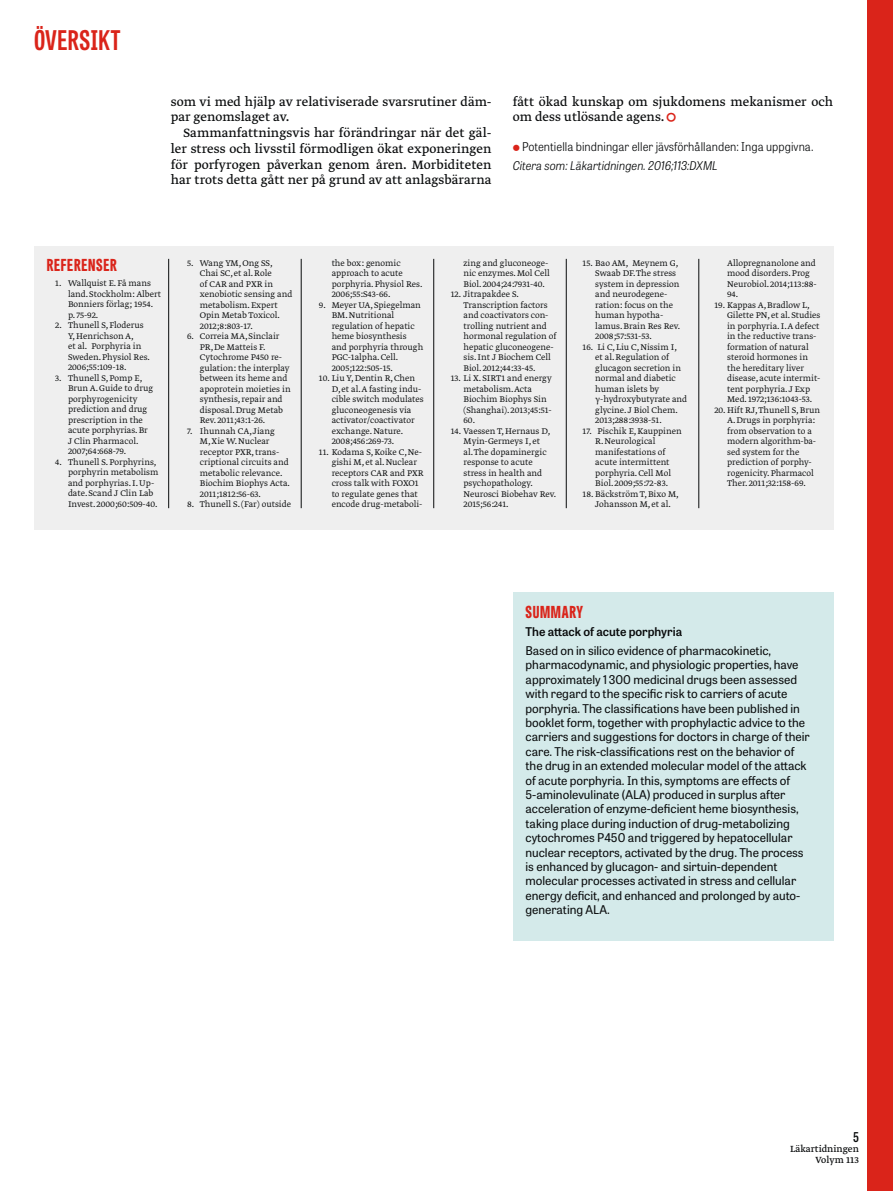
<style>
.page{position:relative;width:893px;height:1191px;background:#fff}
.page>*{position:absolute;margin:0;border:0;box-sizing:border-box;transform-origin:0 0}
.t1{font:700 27px "Tablet Gothic Compressed";letter-spacing:.02em;color:#da241a}
.t2{font:800 16.5px "Tablet Gothic Compressed";letter-spacing:.045em;color:#da241a}
.t3{font:14.25px/15.8px "Greta Text Pro Regular Min";color:#090b0c}
.t4{font:600 13.5px "Tablet Gothic Condensed";color:#090b0c}
.t5{font:12px/14.4px "Tablet Gothic";color:#090b0c}
.t6{font:300 12px "Tablet Gothic Narrow";letter-spacing:.005em;color:#090b0c}
.t7{font:italic 300 12px "Tablet Gothic Narrow";color:#090b0c}
.t8{font:600 12px "Tablet Gothic";color:#090b0c}
.t9{font:10.5px/10.5px "Greta Text Pro";color:#090b0c;text-align:right}
.t10{font:9.75px/10.5px "Greta Text Pro Light Min";color:#090b0c}
.s1{color:#da241a}
.s2{font-family:"Minion Pro"}
</style>
<div class="page">
<div style="left:867px;top:0;width:26px;height:1191px;background:#da241a"></div>
<div style="left:513px;top:592px;width:320px;height:348px;background:#d4eaea"></div>
<div style="left:34px;top:246px;width:799px;height:284px;background:#efefef"></div>
<hr style="left:168px;top:259px;width:1px;height:249px;background:#090b0c">
<hr style="left:433px;top:259px;width:1px;height:249px;background:#090b0c">
<hr style="left:301px;top:259px;width:1px;height:249px;background:#090b0c">
<hr style="left:566px;top:259px;width:1px;height:249px;background:#090b0c">
<hr style="left:698px;top:259px;width:1px;height:249px;background:#090b0c">
<h1 class="t1" style="left:34px;top:22px;width:88px">ÖVERSIKT</h1>
<h3 class="t3" style="left:171px;top:94px;width:322px">som vi med hjälp av relativiserade svarsrutiner däm&shy;par genomslaget av.</h3>
<h3 class="t3" style="left:171px;top:125px;width:322px;text-align:justify;text-indent:13px">Sammanfattningsvis har förändringar när det gäl&shy;ler stress och livsstil förmodligen ökat exponeringen för porfyrogen påverkan genom åren. Morbiditeten har trots detta gått ner på grund av att anlagsbärarna</h3>
<h3 class="t3" style="left:513px;top:94px;width:322px">fått ökad kunskap om sjukdomens mekanismer och om dess utlösande agens. <span class="s1">▲</span></h3>
<p class="t6" style="left:522px;top:139px;width:293px">Potentiella bindningar eller jävsförhållanden: Inga uppgivna.</p>
<p class="t7" style="left:513px;top:157px;width:207px">Citera som: Läkartidningen. 2016;113:DXML</p>
<h2 class="t2" style="left:47px;top:254px;width:72px">REFERENSER</h2>
<p class="t10" style="left:68px;top:278px;width:95px;text-indent:-13px">1. Wallquist E. Få mans land. Stockholm: Albert<br>Bonniers förlag; 1954. p. 75-92.</p>
<p class="t10" style="left:68px;top:320px;width:83px;text-indent:-13px">2. Thunell S, Floderus<br>Y, Henrichson A,<br>et al. Porphyria in<br>Sweden. Physiol Res.<br>2006;55:109-18.</p>
<p class="t10" style="left:68px;top:373px;width:87px;text-indent:-13px">3. Thunell S, Pomp E,<br>Brun A. Guide to drug porphyrogenicity prediction and drug prescription in the acute porphyrias. Br<br>J Clin Pharmacol.<br>2007;64:668-79.</p>
<p class="t10" style="left:68px;top:457px;width:92px;text-indent:-13px">4. Thunell S. Porphyrins, porphyrin metabolism and porphyrias. I. Up&shy;date. Scand J Clin Lab<br>Invest. 2000;60:509-40.</p>
<p class="t10" style="left:200px;top:258px;width:94px;text-indent:-13px">5. Wang YM, Ong SS,<br>Chai SC, et al. Role<br>of CAR and PXR in xenobiotic sensing and metabolism. Expert<br>Opin Metab Toxicol.<br>2012;8:803-17.</p>
<p class="t10" style="left:200px;top:331px;width:92px;text-indent:-13px">6. Correia MA, Sinclair<br>PR, De Matteis F.<br>Cytochrome P450 re&shy;gulation: the interplay between its heme and apoprotein moieties in synthesis, repair and disposal. Drug Metab<br>Rev. 2011;43:1-26.</p>
<p class="t10" style="left:200px;top:426px;width:92px;text-indent:-13px">7. Ihunnah CA, Jiang<br>M, Xie W. Nuclear receptor PXR, trans&shy;criptional circuits and metabolic relevance.<br>Biochim Biophys Acta.<br>2011;1812:56-63.</p>
<p class="t10" style="left:187px;top:499px;width:105px">8. Thunell S. (Far) outside</p>
<p class="t10" style="left:332px;top:258px;width:92px">the box: genomic approach to acute porphyria. Physiol Res.<br>2006;55:S43-66.</p>
<p class="t10" style="left:332px;top:300px;width:93px;text-indent:-13px">9. Meyer UA, Spiegelman<br>BM. Nutritional regulation of hepatic heme biosynthesis and porphyria through<br>PGC-1alpha. Cell.<br>2005;122:505-15.</p>
<p class="t10" style="left:332px;top:373px;width:93px;text-indent:-13px">10. Liu Y, Dentin R, Chen<br>D, et al. A fasting indu&shy;cible switch modulates gluconeogenesis via activator/coactivator exchange. Nature.<br>2008;456:269-73.</p>
<p class="t10" style="left:332px;top:447px;width:94px;text-indent:-13px">11. Kodama S, Koike C, Ne&shy;gishi M, et al. Nuclear receptors CAR and PXR cross talk with FOXO1 to regulate genes that encode drug-metaboli-</p>
<p class="t10" style="left:463px;top:258px;width:88px">zing and gluconeoge&shy;nic enzymes. Mol Cell<br>Biol. 2004;24:7931-40.</p>
<p class="t10" style="left:463px;top:290px;width:94px;text-indent:-13px">12. Jitrapakdee S.<br>Transcription factors and coactivators con&shy;trolling nutrient and hormonal regulation of hepatic gluconeogene&shy;sis. Int J Biochem Cell<br>Biol. 2012;44:33-45.</p>
<p class="t10" style="left:463px;top:374px;width:90px;text-indent:-13px">13. Li X. SIRT1 and energy metabolism. Acta<br>Biochim Biophys Sin (Shanghai). 2013;45:51-<br>60.</p>
<p class="t10" style="left:463px;top:426px;width:94px;text-indent:-13px">14. Vaessen T, Hernaus D,<br>Myin-Germeys I, et<br>al. The dopaminergic response to acute stress in health and psychopathology.<br>Neurosci Biobehav Rev.<br>2015;56:241.</p>
<p class="t10" style="left:595px;top:258px;width:86px;text-indent:-13px">15. Bao AM, Meynem G,<br>Swaab DF. The stress system in depression and neurodegene&shy;ration: focus on the human hypotha&shy;lamus. Brain Res Rev.<br>2008;57:531-53.</p>
<p class="t10" style="left:595px;top:342px;width:93px;text-indent:-13px">16. Li C, Liu C, Nissim I,<br>et al. Regulation of glucagon secretion in normal and diabetic human islets by <span class="s2">γ</span>-hydroxybutyrate and glycine. J Biol Chem.<br>2013;288:3938-51.</p>
<p class="t10" style="left:595px;top:426px;width:88px;text-indent:-13px">17. Pischik E, Kauppinen<br>R. Neurological manifestations of acute intermittent porphyria. Cell Mol<br>Biol. 2009;55:72-83.</p>
<p class="t10" style="left:583px;top:489px;width:98px;text-align:center">18. Bäckström T, Bixo M,<br>Johansson M, et al.</p>
<p class="t10" style="left:727px;top:258px;width:91px">Allopregnanolone and mood disorders. Prog<br>Neurobiol. 2014;113:88-<br>94.</p>
<p class="t10" style="left:714px;top:300px;width:97px">19. Kappas A, Bradlow L,</p>
<p class="t10" style="left:727px;top:311px;width:95px">Gilette PN, et al. Studies</p>
<p class="t10" style="left:727px;top:321px;width:94px">in porphyria. I. A defect</p>
<p class="t10" style="left:727px;top:332px;width:91px">in the reductive trans-</p>
<p class="t10" style="left:727px;top:342px;width:83px">formation of natural</p>
<p class="t10" style="left:727px;top:353px;width:82px">steroid hormones in</p>
<p class="t10" style="left:727px;top:363px;width:78px">the hereditary liver</p>
<p class="t10" style="left:727px;top:374px;width:95px">disease, acute intermit-</p>
<p class="t10" style="left:727px;top:384px;width:84px">tent porphyria. J Exp</p>
<p class="t10" style="left:727px;top:395px;width:87px">Med. 1972;136:1043-53.</p>
<p class="t10" style="left:714px;top:405px;width:107px">20.Hift RJ, Thunell S, Brun</p>
<p class="t10" style="left:727px;top:416px;width:89px">A. Drugs in porphyria:</p>
<p class="t10" style="left:727px;top:426px;width:86px">from observation to a</p>
<p class="t10" style="left:727px;top:437px;width:91px">modern algorithm-ba-</p>
<p class="t10" style="left:727px;top:447px;width:74px">sed system for the</p>
<p class="t10" style="left:727px;top:458px;width:86px">prediction of porphy-</p>
<p class="t10" style="left:727px;top:468px;width:88px">rogenicity. Pharmacol</p>
<p class="t10" style="left:727px;top:479px;width:80px">Ther. 2011;32:158-69.</p>
<h2 class="t2" style="left:525px;top:600px;width:59px">SUMMARY</h2>
<p class="t8" style="left:525px;top:623px;width:158px">The attack of acute porphyria</p>
<p class="t5" style="left:525px;top:643px;width:286px">Based on in silico evidence of pharmacokinetic, pharmacodynamic, and physiologic properties, have approximately 1 300 medicinal drugs been assessed with regard to the specific risk to carriers of acute porphyria. The classifications have been published in booklet form, together with prophylactic advice to the carriers and suggestions for doctors in charge of their care. The risk-classifications rest on the behavior of the drug in an extended molecular model of the attack of acute porphyria. In this, symptoms are effects of 5-aminolevulinate (ALA) produced in surplus after acceleration of enzyme-deficient heme biosynthesis, taking place during induction of drug-metabolizing cytochromes P450 and triggered by hepatocellular nuclear receptors, activated by the drug. The process is enhanced by glucagon- and sirtuin-dependent molecular processes activated in stress and cellular energy deficit, and enhanced and prolonged by auto&shy;generating ALA.</p>
<h3 class="t4" style="left:853px;top:1127px;width:7px">5</h3>
<p class="t9" style="left:790px;top:1144px;width:70px">Läkartidningen<br>Volym 113</p>
</div>
